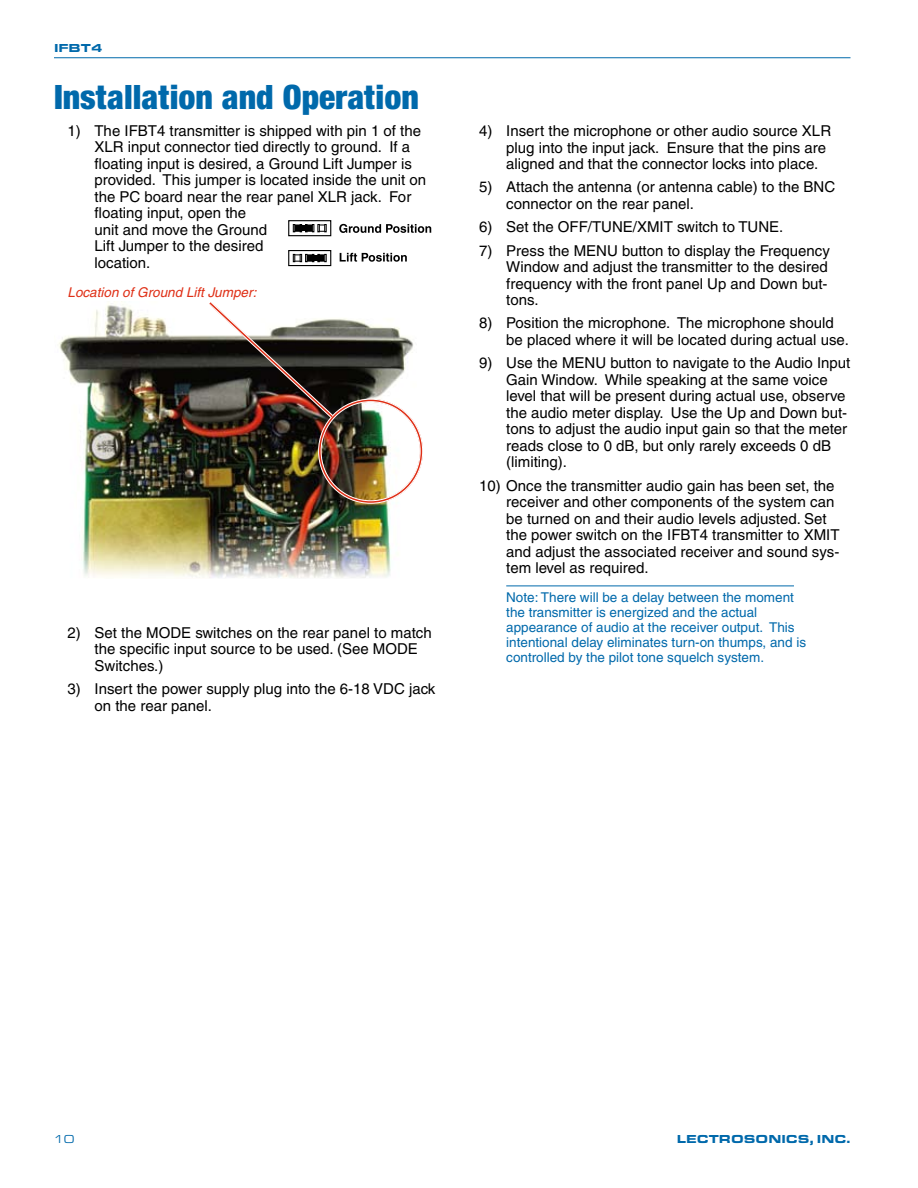
<style>
.page{position:relative;width:918px;height:1188px;background:#fff}
.page>*{position:absolute;margin:0;border:0;box-sizing:border-box;transform-origin:0 0}
.t1{font:900 condensed 36px "Sans";color:#0069ab}
.t2{font:15px/16.5px "Helvetica";color:#000}
.t3{font:13.5px/15px "Helvetica";color:#0069ab}
.t4{font:italic 13.5px "Helvetica";color:#df2f16}
.t5{font:900 12px "Eurostile Extended";color:#0069ab}
.t6{font:12px "Eurostile Extended";color:#0069ab}
</style>
<div class="page">
<hr style="left:54px;top:57px;width:796px;height:1px;background:#0069ab">
<hr style="left:506px;top:586px;width:288px;height:1px;background:#0069ab">
<img style="left:59px;top:304px;width:358px;height:274px">
<img style="left:206px;top:302px;width:130px;height:119px">
<div style="left:288px;top:220px;width:43px;height:16px;border:1px solid #000"></div>
<svg style="left:293px;top:224px;width:34px;height:8px"></svg>
<div style="left:296px;top:226px;width:16px;height:5px;background:#000"></div>
<svg style="left:292px;top:253px;width:35px;height:10px"></svg>
<div style="left:288px;top:250px;width:43px;height:16px;border:1px solid #000"></div>
<svg style="left:293px;top:254px;width:34px;height:8px"></svg>
<div style="left:308px;top:255px;width:16px;height:6px;background:#000"></div>
<svg style="left:339px;top:224px;width:92px;height:9px"></svg>
<svg style="left:340px;top:253px;width:67px;height:9px"></svg>
<p class="t5" style="left:54px;top:41px;width:50px">IFBT4</p>
<h1 class="t1" style="left:54px;top:75px;width:366px">Installation and Operation</h1>
<p class="t2" style="left:94px;top:122px;width:333px;text-indent:-27px">1) The IFBT4 transmitter is shipped with pin 1 of the XLR input connector tied directly to ground. If a floating input is desired, a Ground Lift Jumper is provided. This jumper is located inside the unit on the PC board near the rear panel XLR jack. For floating input, open the<br>unit and move the Ground<br>Lift Jumper to the desired<br>location.</p>
<p class="t4" style="left:68px;top:285px;width:191px">Location of Ground Lift Jumper:</p>
<p class="t2" style="left:94px;top:624px;width:339px;text-indent:-27px">2) Set the MODE switches on the rear panel to match the specific input source to be used. (See MODE<br>Switches.)</p>
<p class="t2" style="left:94px;top:681px;width:342px;text-indent:-27px">3) Insert the power supply plug into the 6-18 VDC jack on the rear panel.</p>
<p class="t2" style="left:506px;top:123px;width:326px;text-indent:-27px">4) Insert the microphone or other audio source XLR plug into the input jack. Ensure that the pins are aligned and that the connector locks into place.</p>
<p class="t2" style="left:506px;top:179px;width:331px;text-indent:-27px">5) Attach the antenna (or antenna cable) to the BNC connector on the rear panel.</p>
<p class="t2" style="left:479px;top:219px;width:306px">6) Set the OFF/TUNE/XMIT switch to TUNE.</p>
<p class="t2" style="left:506px;top:242px;width:325px;text-indent:-27px">7) Press the MENU button to display the Frequency Window and adjust the transmitter to the desired frequency with the front panel Up and Down but&shy;tons.</p>
<p class="t2" style="left:506px;top:315px;width:344px;text-indent:-27px">8) Position the microphone. The microphone should be placed where it will be located during actual use.</p>
<p class="t2" style="left:506px;top:355px;width:346px;text-indent:-27px">9) Use the MENU button to navigate to the Audio Input Gain Window. While speaking at the same voice level that will be present during actual use, observe the audio meter display. Use the Up and Down but&shy;tons to adjust the audio input gain so that the meter reads close to 0 dB, but only rarely exceeds 0 dB (limiting).</p>
<p class="t2" style="left:506px;top:477px;width:335px;text-indent:-27px">10) Once the transmitter audio gain has been set, the receiver and other components of the system can be turned on and their audio levels adjusted. Set the power switch on the IFBT4 transmitter to XMIT and adjust the associated receiver and sound sys&shy;tem level as required.</p>
<p class="t3" style="left:506px;top:589px;width:301px">Note: There will be a delay between the moment the transmitter is energized and the actual appearance of audio at the receiver output. This intentional delay eliminates turn-on thumps, and is controlled by the pilot tone squelch system.</p>
<p class="t6" style="left:54px;top:1133px;width:22px">10</p>
<p class="t5" style="left:677px;top:1132px;width:175px">LECTROSONICS, INC.</p>
</div>
